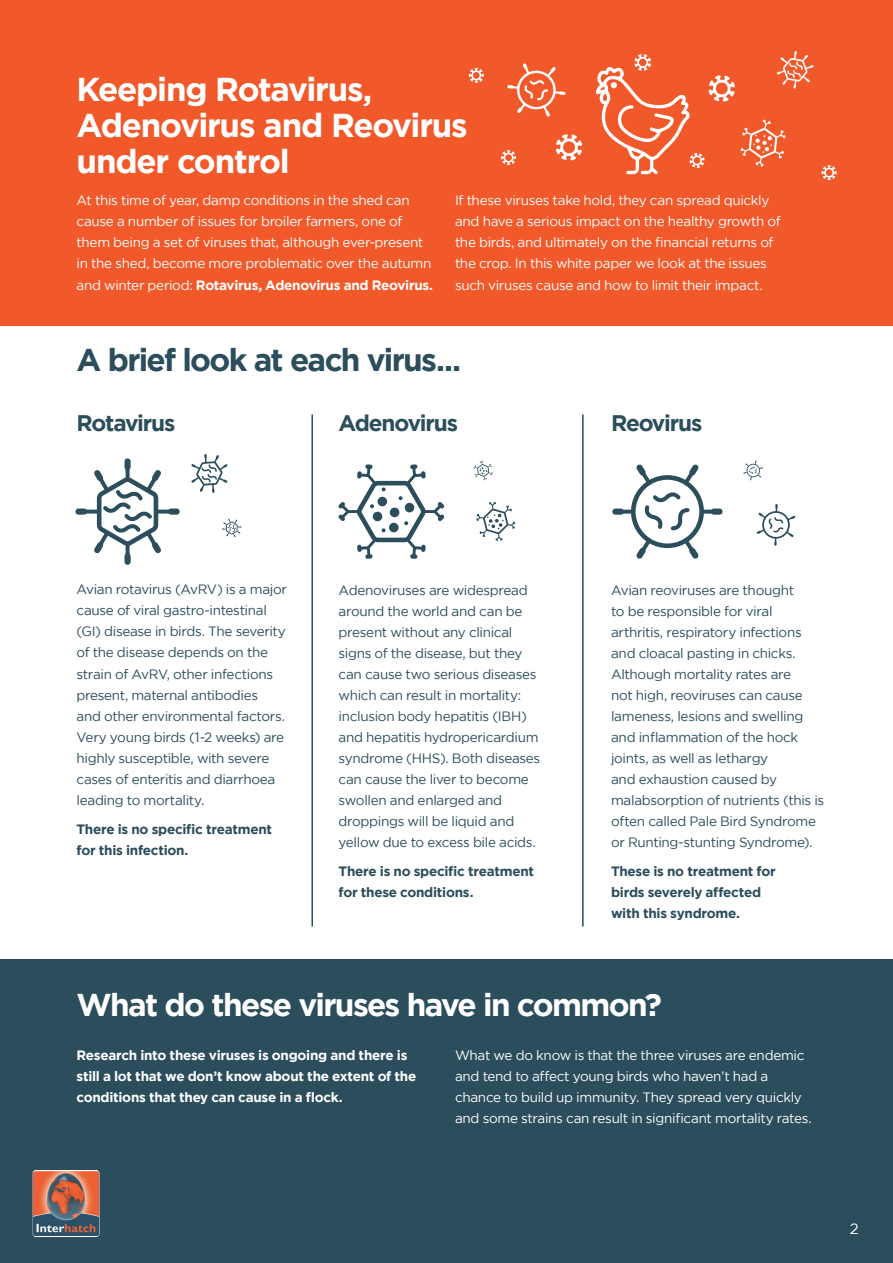
<style>
.page{position:relative;width:893px;height:1263px;background:#fff}
.page>*{position:absolute;margin:0;border:0;box-sizing:border-box;transform-origin:0 0}
.t1{font:700 33px/36px "Gotham";letter-spacing:-.035em;color:#fff}
.t2{font:700 31.5px "Gotham";letter-spacing:-.05em;color:#fff}
.t3{font:700 31.5px "Gotham";letter-spacing:-.055em;color:#2b4d5c}
.t4{font:700 22.5px "Gotham";letter-spacing:-.055em;color:#2b4d5c}
.t5{font:15px "Gotham";color:#fff}
.t6{font:13.5px/21px "Gotham";letter-spacing:-.025em;color:#2b4d5c}
.t7{font:13.5px/21px "Gotham";letter-spacing:-.025em;color:#fff}
.t8{font:700 13.5px/21px "Gotham";letter-spacing:-.02em;color:#2b4d5c}
.t9{font:700 13.5px/21px "Gotham";letter-spacing:-.02em;color:#fff}
.s1{font-weight:700}
</style>
<div class="page">
<div style="left:0;top:959px;width:893px;height:304px;background:#2b4d5c"></div>
<div style="left:0;top:0;width:893px;height:325px;background:#f1592a"></div>
<img style="left:33px;top:1170px;width:66px;height:67px;border-radius:3px">
<svg style="left:822px;top:165px;width:15px;height:15px"></svg>
<svg style="left:469px;top:68px;width:15px;height:15px"></svg>
<svg style="left:556px;top:134px;width:26px;height:26px"></svg>
<svg style="left:596px;top:54px;width:139px;height:120px"></svg>
<svg style="left:501px;top:150px;width:15px;height:15px"></svg>
<svg style="left:75px;top:458px;width:105px;height:107px"></svg>
<svg style="left:191px;top:454px;width:36px;height:39px"></svg>
<svg style="left:222px;top:519px;width:19px;height:18px"></svg>
<svg style="left:339px;top:464px;width:105px;height:95px"></svg>
<div style="left:389px;top:523px;width:10px;height:9px;background:#2b4d5c;border-radius:50%"></div>
<svg style="left:476px;top:502px;width:39px;height:39px"></svg>
<svg style="left:474px;top:461px;width:19px;height:19px"></svg>
<svg style="left:612px;top:464px;width:111px;height:95px"></svg>
<svg style="left:757px;top:504px;width:38px;height:42px"></svg>
<svg style="left:743px;top:461px;width:20px;height:19px"></svg>
<svg style="left:777px;top:51px;width:36px;height:38px"></svg>
<svg style="left:741px;top:120px;width:44px;height:47px"></svg>
<svg style="left:507px;top:63px;width:58px;height:54px"></svg>
<hr style="left:311px;top:414px;width:2px;height:512px;background:#2b4d5c">
<hr style="left:582px;top:414px;width:2px;height:512px;background:#2b4d5c">
<h1 class="t1" style="left:77px;top:70px;width:393px">Keeping Rotavirus,<br>Adenovirus and Reovirus under control</h1>
<p class="t7" style="left:77px;top:190px;width:358px">At this time of year, damp conditions in the shed can cause a number of issues for broiler farmers, one of them being a set of viruses that, although ever-present in the shed, become more problematic over the autumn and winter period: <span class="s1">Rotavirus, Adenovirus and Reovirus.</span></p>
<p class="t7" style="left:455px;top:190px;width:327px">If these viruses take hold, they can spread quickly and have a serious impact on the healthy growth of the birds, and ultimately on the financial returns of the crop. In this white paper we look at the issues such viruses cause and how to limit their impact.</p>
<h2 class="t3" style="left:77px;top:342px;width:386px">A brief look at each virus...</h2>
<h3 class="t4" style="left:77px;top:410px;width:100px">Rotavirus</h3>
<h3 class="t4" style="left:339px;top:410px;width:121px">Adenovirus</h3>
<h3 class="t4" style="left:611px;top:410px;width:93px">Reovirus</h3>
<p class="t6" style="left:77px;top:579px;width:212px">Avian rotavirus (AvRV) is a major cause of viral gastro-intestinal (GI) disease in birds. The severity of the disease depends on the strain of AvRV, other infections present, maternal antibodies<br>and other environmental factors.<br>Very young birds (1-2 weeks) are highly susceptible, with severe cases of enteritis and diarrhoea leading to mortality.</p>
<p class="t8" style="left:77px;top:818px;width:197px">There is no specific treatment for this infection.</p>
<p class="t6" style="left:339px;top:579px;width:203px">Adenoviruses are widespread around the world and can be present without any clinical signs of the disease, but they can cause two serious diseases which can result in mortality: inclusion body hepatitis (IBH) and hepatitis hydropericardium syndrome (HHS). Both diseases can cause the liver to become swollen and enlarged and droppings will be liquid and yellow due to excess bile acids.</p>
<p class="t8" style="left:339px;top:860px;width:197px">There is no specific treatment for these conditions.</p>
<p class="t6" style="left:611px;top:579px;width:215px">Avian reoviruses are thought<br>to be responsible for viral arthritis, respiratory infections and cloacal pasting in chicks.<br>Although mortality rates are<br>not high, reoviruses can cause lameness, lesions and swelling and inflammation of the hock joints, as well as lethargy<br>and exhaustion caused by malabsorption of nutrients (this is often called Pale Bird Syndrome or Runting-stunting Syndrome).</p>
<p class="t8" style="left:611px;top:860px;width:166px">These is no treatment for birds severely affected with this syndrome.</p>
<h2 class="t2" style="left:77px;top:986px;width:587px">What do these viruses have in common?</h2>
<p class="t9" style="left:77px;top:1045px;width:341px">Research into these viruses is ongoing and there is still a lot that we don’t know about the extent of the conditions that they can cause in a flock.</p>
<p class="t7" style="left:455px;top:1045px;width:358px">What we do know is that the three viruses are endemic and tend to affect young birds who haven’t had a chance to build up immunity. They spread very quickly and some strains can result in significant mortality rates.</p>
<p class="t5" style="left:850px;top:1220px;width:10px">2</p>
</div>
